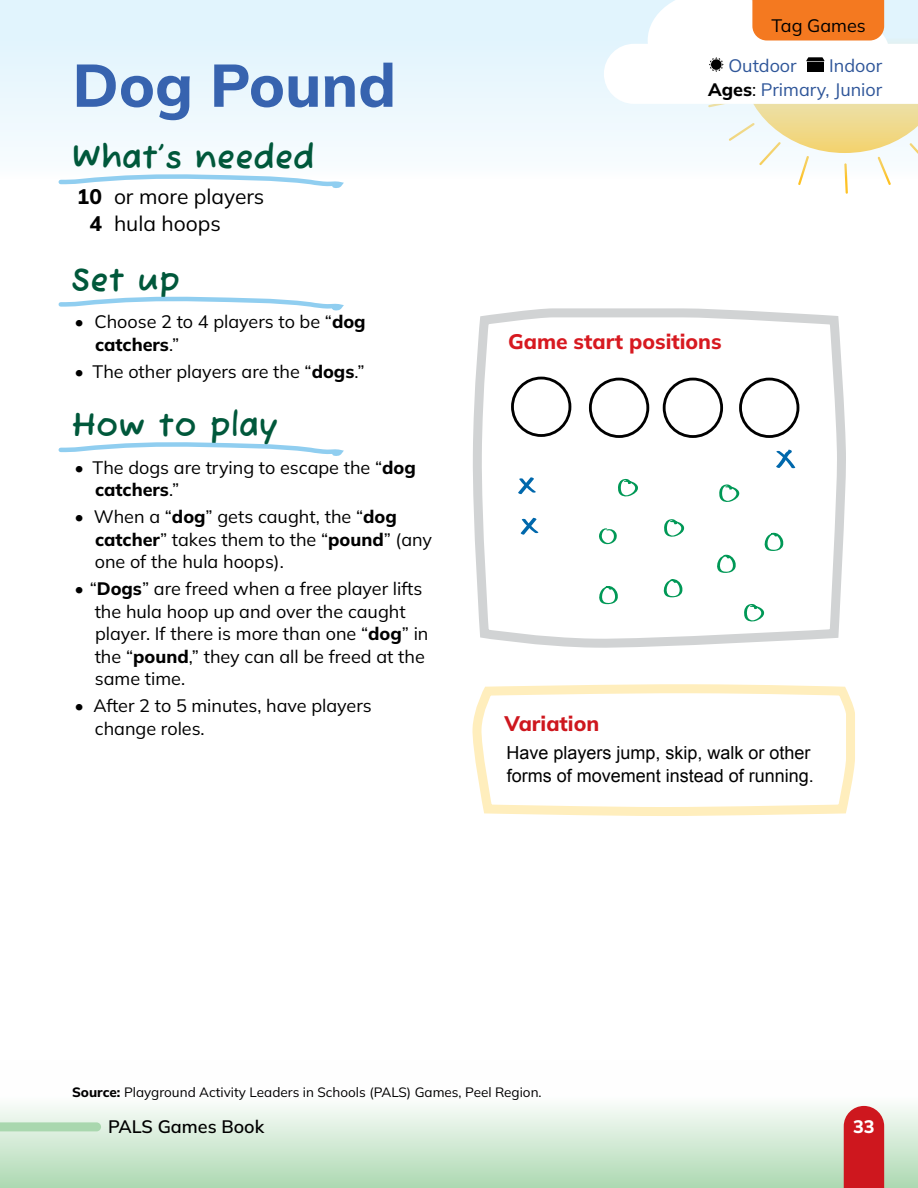
<style>
.page{position:relative;width:918px;height:1188px;background:#fff}
.page>*{position:absolute;margin:0;border:0;box-sizing:border-box;transform-origin:0 0}
.t1{font:800 60px "Mulish";color:#3763af}
.t2{font:700 33px "Fuzzy Bubbles";color:#00583b}
.p_Whats_needed_list{font:21px "Mulish";color:#000}
.t3{font:800 21px "Mulish";color:#d71920}
.t4{font:800 21px "Mulish";color:#ce171e}
.t5{font:18px/22.5px "Mulish";color:#000}
.t6{font:18px/22.5px "Arial";color:#000}
.t7{font:18px "Mulish";color:#2f5699}
.t8{font:600 18px "Mulish";color:#000}
.t9{font:800 18px "Mulish";color:#fff}
.p_Source_footnote{font:13.5px "Mulish";color:#000}
.s1{font-weight:800}
.s2{font-weight:800;color:#000}
.s3{color:#000}
</style>
<div class="page">
<div style="left:0;top:1061px;width:918px;height:127px;background:linear-gradient(to bottom,#fff,#b2dbb7)"></div>
<div style="left:844px;top:1106px;width:40px;height:82px;background:#ce171e"></div>
<svg style="left:0;top:1122px;width:101px;height:9px"></svg>
<div style="left:0;top:0;width:918px;height:179px;background:linear-gradient(to bottom,#ddf2fd,#f9fcfe)"></div>
<svg style="left:473px;top:308px;width:373px;height:340px"></svg>
<svg style="left:518px;top:477px;width:18px;height:17px"></svg>
<svg style="left:520px;top:518px;width:19px;height:17px"></svg>
<svg style="left:776px;top:450px;width:20px;height:19px"></svg>
<svg style="left:662px;top:578px;width:21px;height:19px"></svg>
<svg style="left:598px;top:585px;width:20px;height:19px"></svg>
<svg style="left:744px;top:604px;width:21px;height:18px"></svg>
<svg style="left:664px;top:519px;width:21px;height:18px"></svg>
<svg style="left:599px;top:528px;width:19px;height:18px"></svg>
<svg style="left:618px;top:479px;width:21px;height:18px"></svg>
<svg style="left:763px;top:532px;width:21px;height:19px"></svg>
<svg style="left:716px;top:554px;width:20px;height:19px"></svg>
<svg style="left:719px;top:484px;width:21px;height:19px"></svg>
<div style="left:511px;top:377px;width:60px;height:60px;border:3px solid #000;border-radius:50%"></div>
<div style="left:589px;top:378px;width:60px;height:60px;border:3px solid #000;border-radius:50%"></div>
<div style="left:663px;top:378px;width:60px;height:60px;border:3px solid #000;border-radius:50%"></div>
<div style="left:739px;top:378px;width:60px;height:60px;border:3px solid #000;border-radius:50%"></div>
<svg style="left:472px;top:684px;width:383px;height:132px"></svg>
<svg style="left:604px;top:0;width:314px;height:194px"></svg>
<svg style="left:56px;top:172px;width:291px;height:16px"></svg>
<svg style="left:58px;top:296px;width:286px;height:15px"></svg>
<svg style="left:58px;top:442px;width:286px;height:14px"></svg>
<h2 class="t1" style="left:73px;top:45px;width:325px">Dog Pound</h2>
<h3 class="t2" style="left:72px;top:129px;width:244px">What’s needed</h3>
<p class="p_Whats_needed_list" style="left:77px;top:183px;width:189px"><span class="s1">10</span> or more players</p>
<p class="p_Whats_needed_list" style="left:89px;top:210px;width:133px"><span class="s1">4</span> hula hoops</p>
<h3 class="t2" style="left:71px;top:251px;width:110px">Set up</h3>
<p class="t5" style="left:95px;top:310px;width:272px;text-indent:-21px">• Choose 2 to 4 players to be “<span class="s1">dog catchers</span>.”</p>
<p class="t5" style="left:74px;top:360px;width:292px">• The other players are the “<span class="s1">dogs</span>.”</p>
<h3 class="t2" style="left:71px;top:397px;width:208px">How to play</h3>
<p class="t5" style="left:95px;top:456px;width:322px;text-indent:-21px">• The dogs are trying to escape the “<span class="s1">dog catchers</span>.”</p>
<p class="t5" style="left:95px;top:505px;width:339px;text-indent:-20px">• When a “<span class="s1">dog</span>” gets caught, the “<span class="s1">dog catcher</span>” takes them to the “<span class="s1">pound</span>” (any one of the hula hoops).</p>
<p class="t5" style="left:95px;top:577px;width:335px;text-indent:-20px">• “<span class="s1">Dogs</span>” are freed when a free player lifts the hula hoop up and over the caught player. If there is more than one “<span class="s1">dog</span>” in the “<span class="s1">pound</span>,” they can all be freed at the same time.</p>
<p class="t5" style="left:95px;top:694px;width:278px;text-indent:-20px">• After 2 to 5 minutes, have players change roles.</p>
<p class="t5" style="left:771px;top:14px;width:96px">Tag Games</p>
<p class="t7" style="left:728px;top:53px;width:70px">Outdoor</p>
<p class="t7" style="left:829px;top:53px;width:55px">Indoor</p>
<p class="t7" style="left:708px;top:77px;width:176px"><span class="s2">Ages</span><span class="s3">:</span> Primary, Junior</p>
<p class="t3" style="left:508px;top:327px;width:215px">Game start positions</p>
<h4 class="t4" style="left:505px;top:709px;width:96px">Variation</h4>
<p class="t6" style="left:507px;top:742px;width:309px">Have players jump, skip, walk or other forms of movement instead of running.</p>
<p class="p_Source_footnote" style="left:72px;top:1083px;width:471px"><span class="s1">Source:</span> Playground Activity Leaders in Schools (PALS) Games, Peel Region.</p>
<p class="t8" style="left:108px;top:1114px;width:158px">PALS Games Book</p>
<p class="t9" style="left:853px;top:1114px;width:23px">33</p>
</div>
